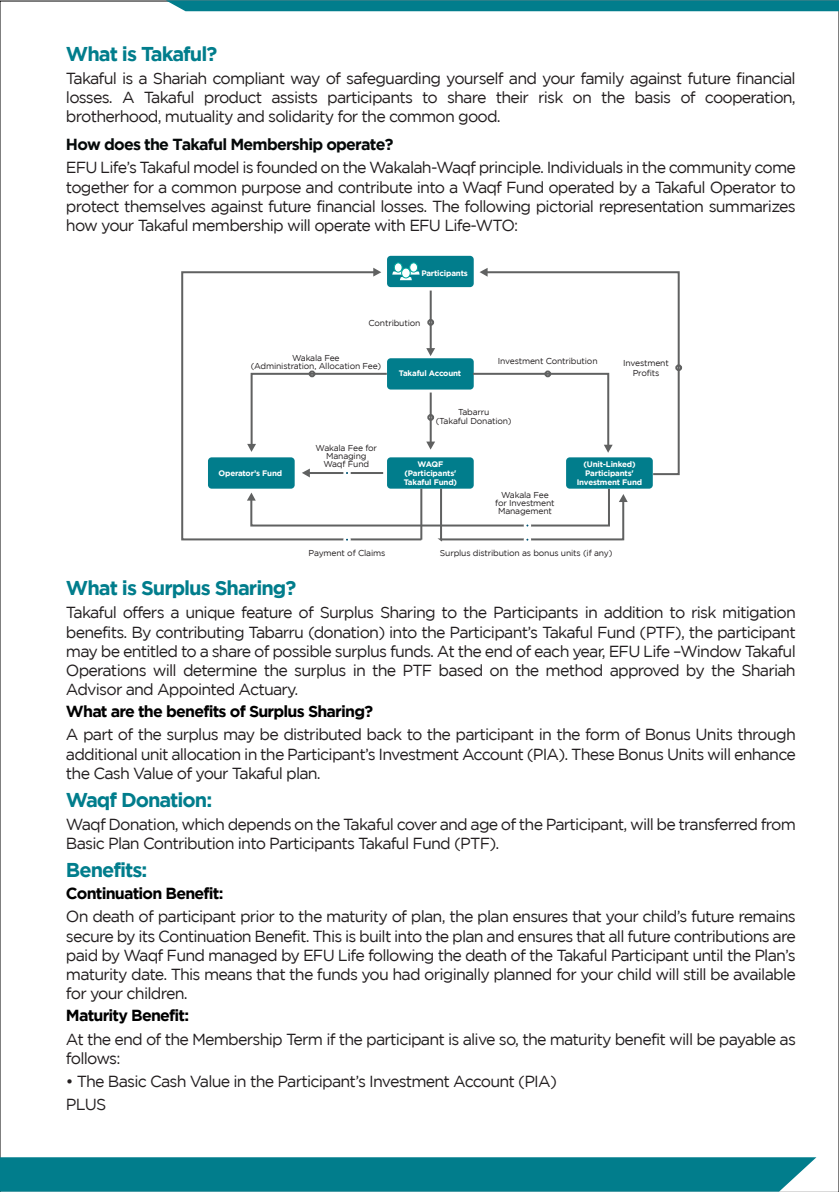
<style>
.page{position:relative;width:839px;height:1192px;background:#fff}
.page>*{position:absolute;margin:0;border:0;box-sizing:border-box;transform-origin:0 0}
.t1{font:700 20px "Gotham";letter-spacing:-.05em;color:#017d8c}
.t2{font:16px/19.2px "Gotham";letter-spacing:-.05em;color:#231f20;text-align:justify}
.t3{font:700 16px "Gotham";letter-spacing:-.05em;color:#000}
.t4{font:700 16px "Gotham";letter-spacing:-.05em;color:#060a0a}
.t5{font:8.6px/8px "Gotham";letter-spacing:-.02em;color:#231f20;text-align:center}
.t6{font:700 8px/8.8px "Gotham";letter-spacing:-.02em;color:#fff;text-align:center}
</style>
<div class="page">
<svg style="left:166px;top:0;width:672px;height:11px;background:#087e8d"></svg>
<div style="left:0;top:1157px;width:816px;height:34px;background:#017d8c"></div>
<div style="left:387px;top:256px;width:86px;height:31px;background:#017d8c;border-radius:4px"></div>
<div style="left:387px;top:358px;width:86px;height:31px;background:#017d8c;border-radius:4px"></div>
<div style="left:565px;top:457px;width:87px;height:31px;background:#017d8c;border-radius:4px"></div>
<div style="left:387px;top:457px;width:86px;height:31px;background:#017d8c;border-radius:4px"></div>
<hr style="left:429px;top:290px;width:2px;height:62px;background:#606161">
<div style="left:427px;top:319px;width:7px;height:7px;border:2px solid #606161;border-radius:50%"></div>
<hr style="left:429px;top:392px;width:2px;height:53px;background:#606161">
<div style="left:427px;top:414px;width:7px;height:7px;border:2px solid #606161;border-radius:50%"></div>
<svg style="left:487px;top:270px;width:193px;height:206px"></svg>
<div style="left:675px;top:364px;width:6px;height:7px;border:2px solid #606161;border-radius:50%"></div>
<svg style="left:181px;top:270px;width:242px;height:271px"></svg>
<div style="left:343px;top:469px;width:7px;height:8px;border:3px solid #fff;border-radius:50%"></div>
<svg style="left:479px;top:268px;width:8px;height:9px"></svg>
<svg style="left:426px;top:441px;width:9px;height:8px"></svg>
<svg style="left:471px;top:372px;width:141px;height:81px"></svg>
<svg style="left:247px;top:372px;width:141px;height:80px"></svg>
<svg style="left:302px;top:468px;width:8px;height:9px"></svg>
<svg style="left:392px;top:271px;width:27px;height:9px"></svg>
<div style="left:401px;top:268px;width:9px;height:10px;background:#fff;border-radius:50%"></div>
<div style="left:401px;top:268px;width:9px;height:10px;border:1px solid #00a79e;border-radius:50%"></div>
<div style="left:394px;top:263px;width:8px;height:9px;background:#fff;border-radius:50%"></div>
<div style="left:394px;top:262px;width:8px;height:10px;border:1px solid #00a79e;border-radius:50%"></div>
<div style="left:409px;top:263px;width:8px;height:9px;background:#fff;border-radius:50%"></div>
<div style="left:409px;top:262px;width:8px;height:10px;border:1px solid #00a79e;border-radius:50%"></div>
<svg style="left:373px;top:268px;width:8px;height:8px"></svg>
<svg style="left:426px;top:348px;width:9px;height:8px"></svg>
<svg style="left:247px;top:486px;width:380px;height:56px"></svg>
<div style="left:523px;top:522px;width:8px;height:7px;border:3px solid #fff;border-radius:50%"></div>
<p class="t1" style="left:66px;top:42px;width:153px">What is Takaful?</p>
<p class="t2" style="left:66px;top:68px;width:731px">Takaful is a Shariah compliant way of safeguarding yourself and your family against future financial losses. A Takaful product assists participants to share their risk on the basis of cooperation, brotherhood, mutuality and solidarity for the common good.</p>
<p class="t4" style="left:66px;top:135px;width:329px">How does the Takaful Membership operate?</p>
<p class="t2" style="left:66px;top:158px;width:731px">EFU Life’s Takaful model is founded on the Wakalah-Waqf principle. Individuals in the community come together for a common purpose and contribute into a Waqf Fund operated by a Takaful Operator to protect themselves against future financial losses. The following pictorial representation summarizes how your Takaful membership will operate with EFU Life-WTO:</p>
<p class="t6" style="left:421px;top:268px;width:48px">Participants</p>
<p class="t5" style="left:368px;top:319px;width:53px">Contribution</p>
<p class="t5" style="left:292px;top:353px;width:49px">Wakala Fee</p>
<p class="t5" style="left:250px;top:361px;width:132px">(Administration, Allocation Fee)</p>
<p class="t6" style="left:399px;top:368px;width:64px">Takaful Account</p>
<p class="t5" style="left:497px;top:357px;width:101px">Investment Contribution</p>
<p class="t5" style="left:435px;top:407px;width:77px;line-height:9.2px">Tabarru<br>(Takaful Donation)</p>
<p class="t5" style="left:623px;top:358px;width:47px;line-height:9.2px">Investment<br>Profits</p>
<p class="t5" style="left:315px;top:444px;width:63px">Wakala Fee for<br>Managing<br>Waqf Fund</p>
<p class="t6" style="left:218px;top:468px;width:65px">Operator’s Fund</p>
<p class="t6" style="left:576px;top:459px;width:67px">(Unit-Linked)<br>Participants'<br>Investment Fund</p>
<p class="t6" style="left:403px;top:459px;width:55px">WAQF (Participants'<br>Takaful Fund)</p>
<p class="t5" style="left:308px;top:548px;width:78px">Payment of Claims</p>
<p class="t5" style="left:495px;top:491px;width:61px">Wakala Fee for Investment<br>Management</p>
<p class="t5" style="left:439px;top:548px;width:174px">Surplus distribution as bonus units (if any)</p>
<p class="t1" style="left:66px;top:576px;width:232px">What is Surplus Sharing?</p>
<p class="t2" style="left:66px;top:603px;width:731px">Takaful offers a unique feature of Surplus Sharing to the Participants in addition to risk mitigation benefits. By contributing Tabarru (donation) into the Participant’s Takaful Fund (PTF), the participant may be entitled to a share of possible surplus funds. At the end of each year, EFU Life –Window Takaful Operations will determine the surplus in the PTF based on the method approved by the Shariah Advisor and Appointed Actuary.</p>
<p class="t3" style="left:66px;top:702px;width:308px">What are the benefits of Surplus Sharing?</p>
<p class="t2" style="left:66px;top:725px;width:731px">A part of the surplus may be distributed back to the participant in the form of Bonus Units through additional unit allocation in the Participant’s Investment Account (PIA). These Bonus Units will enhance the Cash Value of your Takaful plan.</p>
<p class="t1" style="left:66px;top:788px;width:148px">Waqf Donation:</p>
<p class="t2" style="left:66px;top:814px;width:731px">Waqf Donation, which depends on the Takaful cover and age of the Participant, will be transferred from<br>Basic Plan Contribution into Participants Takaful Fund (PTF).</p>
<p class="t1" style="left:66px;top:858px;width:83px">Benefits:</p>
<p class="t3" style="left:66px;top:884px;width:159px">Continuation Benefit:</p>
<p class="t2" style="left:66px;top:907px;width:731px">On death of participant prior to the maturity of plan, the plan ensures that your child’s future remains secure by its Continuation Benefit. This is built into the plan and ensures that all future contributions are paid by Waqf Fund managed by EFU Life following the death of the Takaful Participant until the Plan’s maturity date. This means that the funds you had originally planned for your child will still be available for your children.</p>
<p class="t3" style="left:66px;top:1006px;width:125px">Maturity Benefit:</p>
<p class="t2" style="left:66px;top:1029px;width:731px">At the end of the Membership Term if the participant is alive so, the maturity benefit will be payable as follows:</p>
<p class="t2" style="left:66px;top:1069px;width:492px;line-height:23.2px">• The Basic Cash Value in the Participant’s Investment Account (PIA)<br>PLUS</p>
</div>
